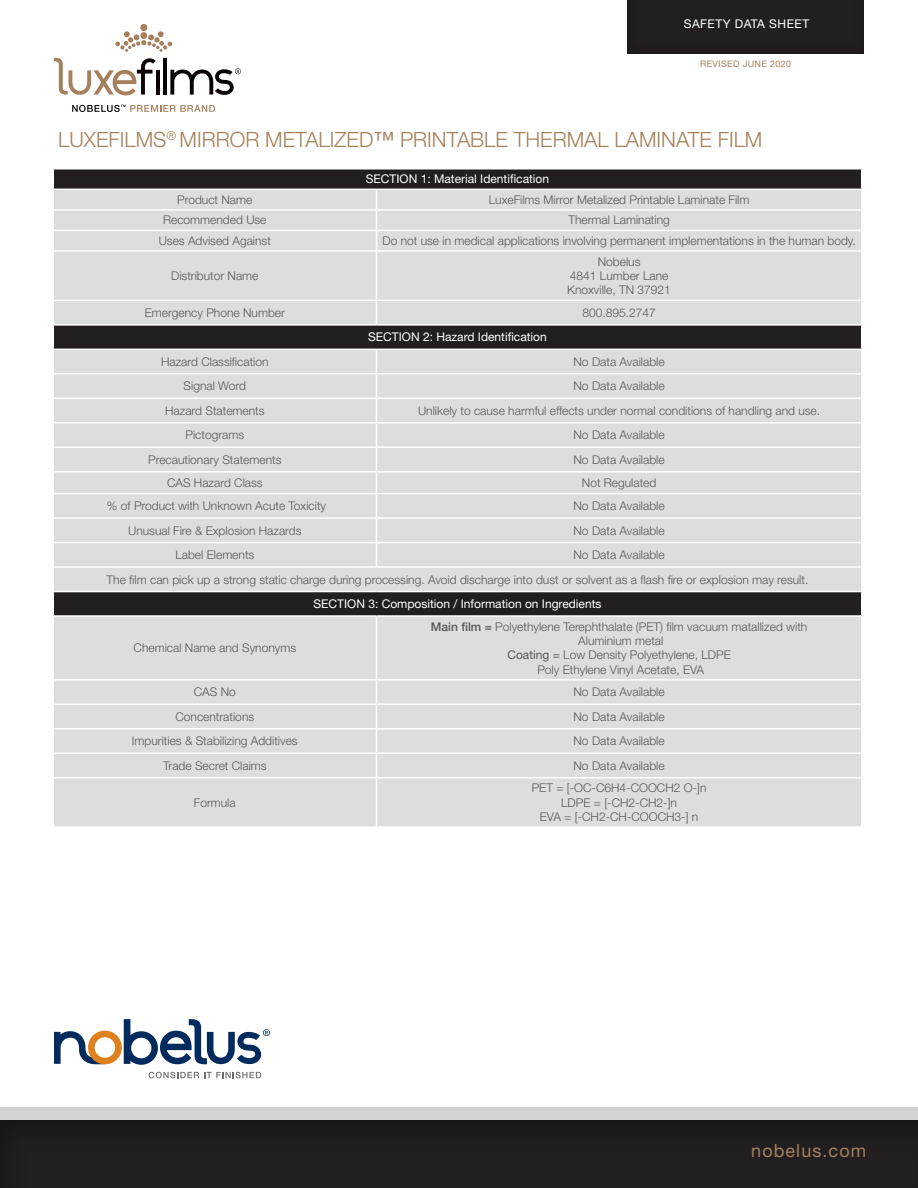
<style>
.page{position:relative;width:918px;height:1188px;background:#fff}
.page>*{position:absolute;margin:0;border:0;box-sizing:border-box;transform-origin:0 0}
.t1{font:300 21px "Helvetica Neue LT Std";color:#a5805a}
.t2{font:18px "Helvetica Neue LT Std";letter-spacing:.06em;color:#a5805a}
.t3{font:300 12px "Helvetica Neue LT Std";color:#57585a}
.t4{font:12px "Helvetica Neue LT Std";color:#fff}
.t5{font:12px "Helvetica Neue LT Std";letter-spacing:.04em;color:#fff}
.t6{font:9px "Helvetica Neue LT Std";letter-spacing:.04em;color:#a5805a}
.s1{font-weight:400}
.s2{font-weight:500}
</style>
<div class="page">
<div style="left:0;top:1107px;width:918px;height:33px;background:#d1d2d4"></div>
<div style="left:0;top:1119px;width:918px;height:69px;background:#231f20"></div>
<div style="left:625px;top:0;width:240px;height:54px;background:#231f20"></div>
<svg style="left:149px;top:1072px;width:112px;height:6px"></svg>
<svg style="left:54px;top:1019px;width:216px;height:46px"></svg>
<div style="left:54px;top:170px;width:807px;height:19px;background:#231f20"></div>
<svg style="left:54px;top:190px;width:807px;height:636px;background:#ceced0"></svg>
<hr style="left:52px;top:209px;width:324px;height:2px;background:#fff">
<hr style="left:376px;top:209px;width:486px;height:2px;background:#fff">
<hr style="left:52px;top:230px;width:324px;height:1px;background:#fff">
<hr style="left:376px;top:230px;width:486px;height:1px;background:#fff">
<svg style="left:376px;top:190px;width:1px;height:60px"></svg>
<hr style="left:52px;top:250px;width:324px;height:2px;background:#fff">
<hr style="left:376px;top:250px;width:486px;height:2px;background:#fff">
<hr style="left:376px;top:252px;width:1px;height:48px;background:#fff">
<hr style="left:52px;top:300px;width:324px;height:1px;background:#fff">
<hr style="left:376px;top:300px;width:486px;height:1px;background:#fff">
<svg style="left:376px;top:301px;width:1px;height:23px"></svg>
<hr style="left:52px;top:324px;width:324px;height:2px;background:#fff">
<hr style="left:376px;top:324px;width:486px;height:2px;background:#fff">
<hr style="left:52px;top:349px;width:324px;height:1px;background:#fff">
<hr style="left:376px;top:349px;width:486px;height:1px;background:#fff">
<hr style="left:52px;top:373px;width:324px;height:2px;background:#fff">
<hr style="left:376px;top:373px;width:486px;height:2px;background:#fff">
<hr style="left:52px;top:398px;width:324px;height:1px;background:#fff">
<hr style="left:376px;top:398px;width:486px;height:1px;background:#fff">
<hr style="left:52px;top:422px;width:324px;height:2px;background:#fff">
<hr style="left:376px;top:422px;width:486px;height:2px;background:#fff">
<hr style="left:52px;top:447px;width:324px;height:1px;background:#fff">
<hr style="left:376px;top:447px;width:486px;height:1px;background:#fff">
<hr style="left:52px;top:471px;width:324px;height:2px;background:#fff">
<hr style="left:376px;top:471px;width:486px;height:2px;background:#fff">
<hr style="left:52px;top:493px;width:324px;height:1px;background:#fff">
<hr style="left:376px;top:493px;width:486px;height:1px;background:#fff">
<hr style="left:52px;top:517px;width:324px;height:2px;background:#fff">
<hr style="left:376px;top:517px;width:486px;height:2px;background:#fff">
<hr style="left:52px;top:542px;width:324px;height:1px;background:#fff">
<hr style="left:376px;top:542px;width:486px;height:1px;background:#fff">
<svg style="left:376px;top:350px;width:1px;height:216px"></svg>
<hr style="left:52px;top:566px;width:324px;height:2px;background:#fff">
<hr style="left:376px;top:566px;width:486px;height:2px;background:#fff">
<hr style="left:52px;top:591px;width:324px;height:1px;background:#fff">
<hr style="left:376px;top:591px;width:486px;height:1px;background:#fff">
<hr style="left:52px;top:615px;width:324px;height:2px;background:#fff">
<hr style="left:376px;top:615px;width:486px;height:2px;background:#fff">
<hr style="left:376px;top:617px;width:1px;height:62px;background:#fff">
<hr style="left:52px;top:679px;width:324px;height:2px;background:#fff">
<hr style="left:376px;top:679px;width:486px;height:2px;background:#fff">
<hr style="left:52px;top:704px;width:324px;height:1px;background:#fff">
<hr style="left:376px;top:704px;width:486px;height:1px;background:#fff">
<hr style="left:52px;top:728px;width:324px;height:2px;background:#fff">
<hr style="left:376px;top:728px;width:486px;height:2px;background:#fff">
<hr style="left:52px;top:752px;width:324px;height:2px;background:#fff">
<hr style="left:376px;top:752px;width:486px;height:2px;background:#fff">
<svg style="left:376px;top:681px;width:1px;height:96px"></svg>
<hr style="left:52px;top:777px;width:324px;height:1px;background:#fff">
<hr style="left:376px;top:777px;width:486px;height:1px;background:#fff">
<hr style="left:376px;top:778px;width:1px;height:48px;background:#fff">
<svg style="left:54px;top:58px;width:102px;height:37px"></svg>
<hr style="left:156px;top:70px;width:4px;height:25px;background:#080302">
<hr style="left:163px;top:58px;width:4px;height:37px;background:#080302">
<svg style="left:170px;top:68px;width:71px;height:27px"></svg>
<div style="left:140px;top:24px;width:7px;height:7px;background:#a5805a;border-radius:50%"></div>
<svg style="left:115px;top:31px;width:57px;height:21px"></svg>
<svg style="left:72px;top:105px;width:143px;height:7px"></svg>
<p class="t5" style="left:684px;top:17px;width:127px">SAFETY DATA SHEET</p>
<p class="t6" style="left:700px;top:59px;width:93px">REVISED JUNE 2020</p>
<p class="t1" style="left:58px;top:127px;width:706px">LUXEFILMS<sup>®</sup> MIRROR METALIZED<span class="s1">™</span> PRINTABLE THERMAL LAMINATE FILM</p>
<p class="t4" style="left:366px;top:172px;width:185px">SECTION 1: Material Identification</p>
<p class="t3" style="left:177px;top:192px;width:77px">Product Name</p>
<p class="t3" style="left:489px;top:192px;width:262px">LuxeFilms Mirror Metalized Printable Laminate Film</p>
<p class="t3" style="left:163px;top:213px;width:105px">Recommended Use</p>
<p class="t3" style="left:568px;top:213px;width:103px">Thermal Laminating</p>
<p class="t3" style="left:159px;top:233px;width:114px">Uses Advised Against</p>
<p class="t3" style="left:382px;top:233px;width:475px">Do not use in medical applications involving permanent implementations in the human body.</p>
<p class="t3" style="left:171px;top:268px;width:89px">Distributor Name</p>
<p class="t3" style="left:598px;top:254px;width:44px">Nobelus</p>
<p class="t3" style="left:570px;top:268px;width:100px">4841 Lumber Lane</p>
<p class="t3" style="left:567px;top:283px;width:105px">Knoxville, TN 37921</p>
<p class="t3" style="left:145px;top:305px;width:142px">Emergency Phone Number</p>
<p class="t3" style="left:582px;top:305px;width:75px">800.895.2747</p>
<p class="t4" style="left:368px;top:330px;width:180px">SECTION 2: Hazard Identification</p>
<p class="t3" style="left:161px;top:354px;width:109px">Hazard Classification</p>
<p class="t3" style="left:574px;top:354px;width:93px">No Data Available</p>
<p class="t3" style="left:184px;top:379px;width:64px">Signal Word</p>
<p class="t3" style="left:574px;top:379px;width:93px">No Data Available</p>
<p class="t3" style="left:165px;top:403px;width:101px">Hazard Statements</p>
<p class="t3" style="left:418px;top:403px;width:404px">Unlikely to cause harmful effects under normal conditions of handling and use.</p>
<p class="t3" style="left:186px;top:428px;width:60px">Pictograms</p>
<p class="t3" style="left:574px;top:428px;width:93px">No Data Available</p>
<p class="t3" style="left:148px;top:452px;width:135px">Precautionary Statements</p>
<p class="t3" style="left:574px;top:452px;width:93px">No Data Available</p>
<p class="t3" style="left:167px;top:475px;width:97px">CAS Hazard Class</p>
<p class="t3" style="left:582px;top:475px;width:76px">Not Regulated</p>
<p class="t3" style="left:107px;top:499px;width:221px">% of Product with Unknown Acute Toxicity</p>
<p class="t3" style="left:574px;top:499px;width:93px">No Data Available</p>
<p class="t3" style="left:128px;top:523px;width:175px">Unusual Fire &amp; Explosion Hazards</p>
<p class="t3" style="left:574px;top:523px;width:93px">No Data Available</p>
<p class="t3" style="left:175px;top:548px;width:80px">Label Elements</p>
<p class="t3" style="left:574px;top:548px;width:93px">No Data Available</p>
<p class="t3" style="left:107px;top:572px;width:703px">The film can pick up a strong static charge during processing. Avoid discharge into dust or solvent as a flash fire or explosion may result.</p>
<p class="t4" style="left:313px;top:597px;width:290px">SECTION 3: Composition / Information on Ingredients</p>
<p class="t3" style="left:134px;top:641px;width:164px">Chemical Name and Synonyms</p>
<p class="t3" style="left:431px;top:619px;width:378px"><span class="s2">Main film =</span> Polyethylene Terephthalate (PET) film vacuum matallized with</p>
<p class="t3" style="left:578px;top:633px;width:87px">Aluminium metal</p>
<p class="t3" style="left:507px;top:648px;width:225px"><span class="s1">Coating =</span> Low Density Polyethylene, LDPE</p>
<p class="t3" style="left:537px;top:662px;width:168px">Poly Ethylene Vinyl Acetate, EVA</p>
<p class="t3" style="left:194px;top:685px;width:44px">CAS No</p>
<p class="t3" style="left:574px;top:685px;width:93px">No Data Available</p>
<p class="t3" style="left:176px;top:709px;width:80px">Concentrations</p>
<p class="t3" style="left:574px;top:709px;width:93px">No Data Available</p>
<p class="t3" style="left:132px;top:734px;width:167px">Impurities &amp; Stabilizing Additives</p>
<p class="t3" style="left:574px;top:734px;width:93px">No Data Available</p>
<p class="t3" style="left:163px;top:758px;width:105px">Trade Secret Claims</p>
<p class="t3" style="left:574px;top:758px;width:93px">No Data Available</p>
<p class="t3" style="left:194px;top:795px;width:43px">Formula</p>
<p class="t3" style="left:532px;top:781px;width:176px">PET = [-OC-C6H4-COOCH2 O-]n</p>
<p class="t3" style="left:561px;top:795px;width:117px">LDPE = [-CH2-CH2-]n</p>
<p class="t3" style="left:540px;top:809px;width:160px">EVA = [-CH2-CH-COOCH3-] n</p>
<h2 class="t2" style="left:751px;top:1139px;width:116px">nobelus.com</h2>
</div>
